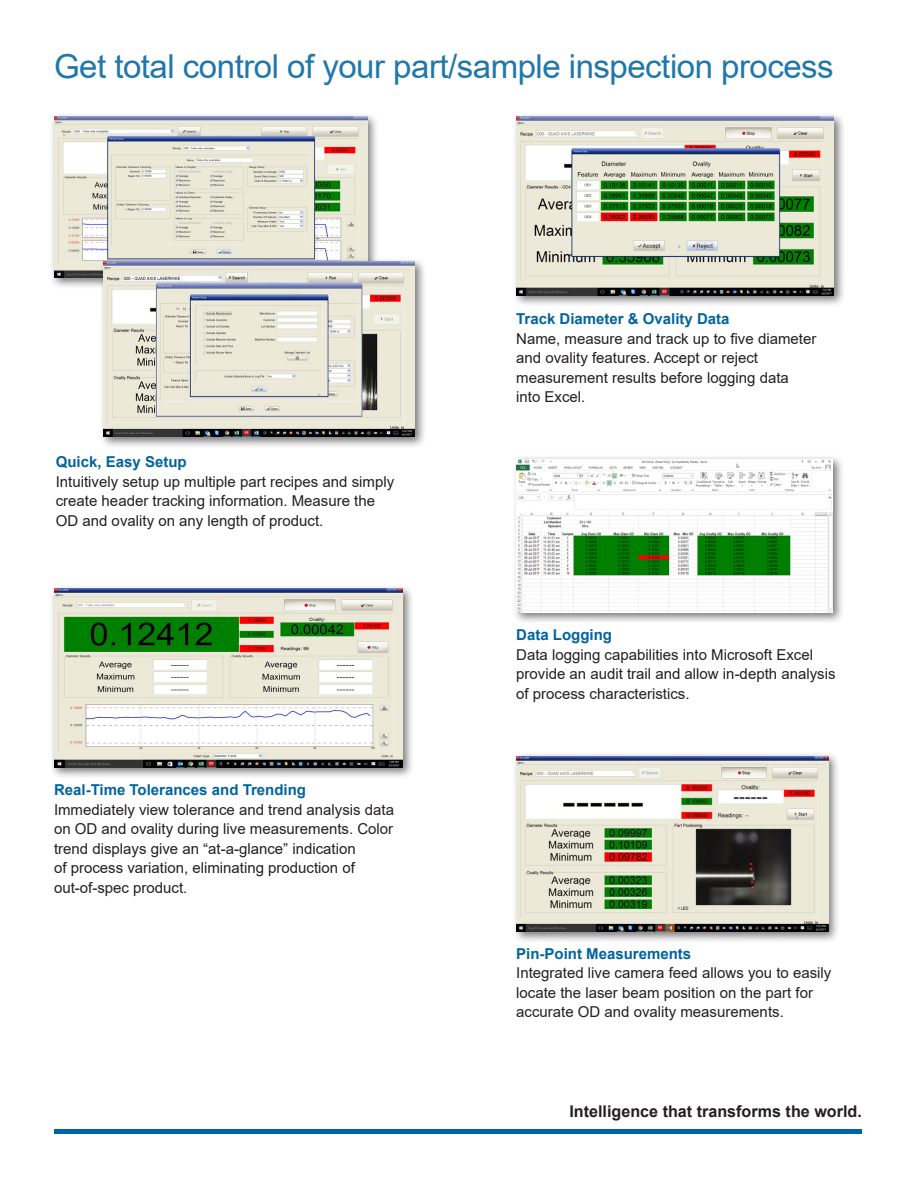
<style>
.page{position:relative;width:918px;height:1188px;background:#fff}
.page>*{position:absolute;margin:0;border:0;box-sizing:border-box;transform-origin:0 0}
.t1{font:33px "Arial";letter-spacing:-.015em;color:#1f77ac}
.t2{font:700 16.2px "Arial";color:#231f20}
.t3{font:15px/19.5px "Arial";color:#231f20}
.t4{font:700 15px "Arial";color:#00649e}
</style>
<div class="page">
<div style="left:50px;top:584px;width:364px;height:196px;background:#231f20;opacity:.6"></div>
<img style="left:54px;top:589px;width:348px;height:179px">
<div style="left:512px;top:752px;width:328px;height:192px;background:#231f20;opacity:.6"></div>
<img style="left:516px;top:756px;width:312px;height:176px">
<div style="left:50px;top:112px;width:329px;height:177px;background:#231f20;opacity:.6"></div>
<img style="left:54px;top:117px;width:313px;height:160px">
<div style="left:99px;top:257px;width:327px;height:192px;background:#231f20;opacity:.6"></div>
<img style="left:104px;top:262px;width:311px;height:175px">
<div style="left:512px;top:455px;width:332px;height:170px;background:#231f20;opacity:.6"></div>
<img style="left:516px;top:459px;width:316px;height:154px">
<div style="left:512px;top:112px;width:334px;height:195px;background:#231f20;opacity:.6"></div>
<img style="left:516px;top:117px;width:318px;height:178px">
<hr style="left:54px;top:1130px;width:808px;height:4px;background:#00649e">
<h1 class="t1" style="left:54px;top:44px;width:781px">Get total control of your part/sample inspection process</h1>
<p class="t4" style="left:56px;top:451px;width:132px">Quick, Easy Setup</p>
<p class="t3" style="left:56px;top:472px;width:340px">Intuitively setup up multiple part recipes and simply create header tracking information. Measure the<br>OD and ovality on any length of product.</p>
<p class="t4" style="left:54px;top:779px;width:254px">Real-Time Tolerances and Trending</p>
<p class="t3" style="left:54px;top:799px;width:342px">Immediately view tolerance and trend analysis data on OD and ovality during live measurements. Color trend displays give an “at-a-glance” indication<br>of process variation, eliminating production of out-of-spec product.</p>
<p class="t4" style="left:516px;top:308px;width:215px">Track Diameter &amp; Ovality Data</p>
<p class="t3" style="left:516px;top:329px;width:302px">Name, measure and track up to five diameter and ovality features. Accept or reject measurement results before logging data into Excel.</p>
<p class="t4" style="left:516px;top:624px;width:97px">Data Logging</p>
<p class="t3" style="left:516px;top:645px;width:321px">Data logging capabilities into Microsoft Excel provide an audit trail and allow in-depth analysis of process characteristics.</p>
<p class="t4" style="left:516px;top:943px;width:177px">Pin-Point Measurements</p>
<p class="t3" style="left:516px;top:963px;width:317px">Integrated live camera feed allows you to easily locate the laser beam position on the part for accurate OD and ovality measurements.</p>
<p class="t2" style="left:569px;top:1100px;width:294px">Intelligence that transforms the world.</p>
</div>
